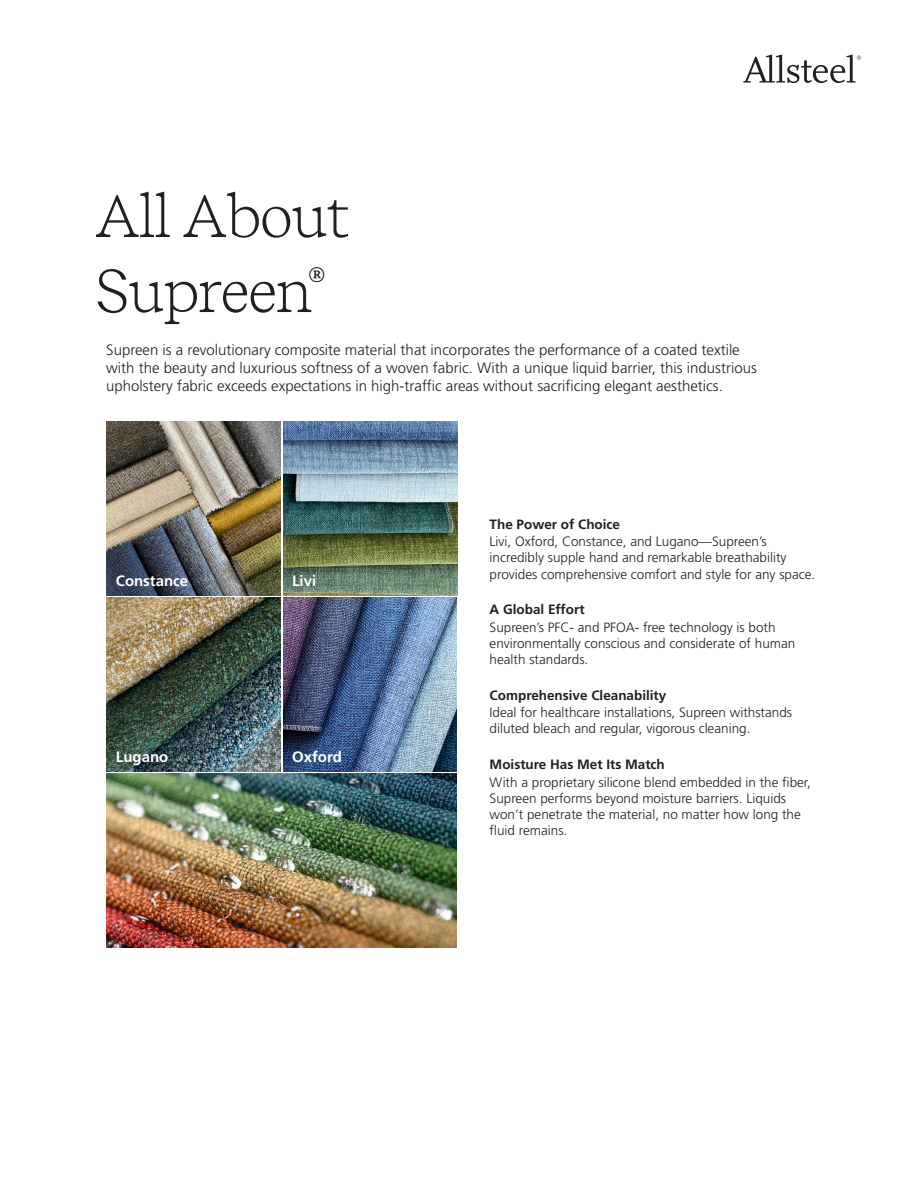
<style>
.page{position:relative;width:918px;height:1188px;background:#fff}
.page>*{position:absolute;margin:0;border:0;box-sizing:border-box;transform-origin:0 0}
.t1{font:300 60px/75px "Recife Text";letter-spacing:-.03em;color:#231f20}
.t2{font:300 15px/18px "Frutiger LT Pro";color:#231f20}
.t3{font:700 15px "Frutiger LT Pro";color:#fff}
.t4{font:300 13.5px/16.2px "Frutiger LT Pro";color:#231f20}
.t5{font:700 13.5px "Frutiger LT Pro";color:#231f20}
</style>
<div class="page">
<svg style="left:743px;top:55px;width:118px;height:28px"></svg>
<img style="left:107px;top:421px;width:174px;height:174px">
<img style="left:107px;top:597px;width:174px;height:174px">
<img style="left:283px;top:421px;width:174px;height:174px">
<img style="left:283px;top:597px;width:174px;height:174px">
<img style="left:106px;top:774px;width:351px;height:173px">
<p class="t1" style="left:94px;top:178px;width:257px">All About<br>Supreen<sup>®</sup></p>
<p class="t2" style="left:106px;top:341px;width:652px">Supreen is a revolutionary composite material that incorporates the performance of a coated textile with the beauty and luxurious softness of a woven fabric. With a unique liquid barrier, this industrious upholstery fabric exceeds expectations in high-traffic areas without sacrificing elegant aesthetics.</p>
<p class="t3" style="left:116px;top:572px;width:74px">Constance</p>
<p class="t3" style="left:116px;top:748px;width:54px">Lugano</p>
<p class="t3" style="left:292px;top:572px;width:26px">Livi</p>
<p class="t3" style="left:292px;top:748px;width:51px">Oxford</p>
<p class="t5" style="left:490px;top:516px;width:132px">The Power of Choice</p>
<p class="t4" style="left:490px;top:534px;width:327px">Livi, Oxford, Constance, and Lugano—Supreen’s incredibly supple hand and remarkable breathability provides comprehensive comfort and style for any space.</p>
<p class="t5" style="left:490px;top:601px;width:97px">A Global Effort</p>
<p class="t4" style="left:490px;top:619px;width:307px">Supreen’s PFC- and PFOA- free technology is both environmentally conscious and considerate of human health standards.</p>
<p class="t5" style="left:490px;top:687px;width:178px">Comprehensive Cleanability</p>
<p class="t4" style="left:490px;top:705px;width:304px">Ideal for healthcare installations, Supreen withstands diluted bleach and regular, vigorous cleaning.</p>
<p class="t5" style="left:490px;top:756px;width:177px">Moisture Has Met Its Match</p>
<p class="t4" style="left:490px;top:774px;width:323px">With a proprietary silicone blend embedded in the fiber, Supreen performs beyond moisture barriers. Liquids won’t penetrate the material, no matter how long the fluid remains.</p>
</div>
